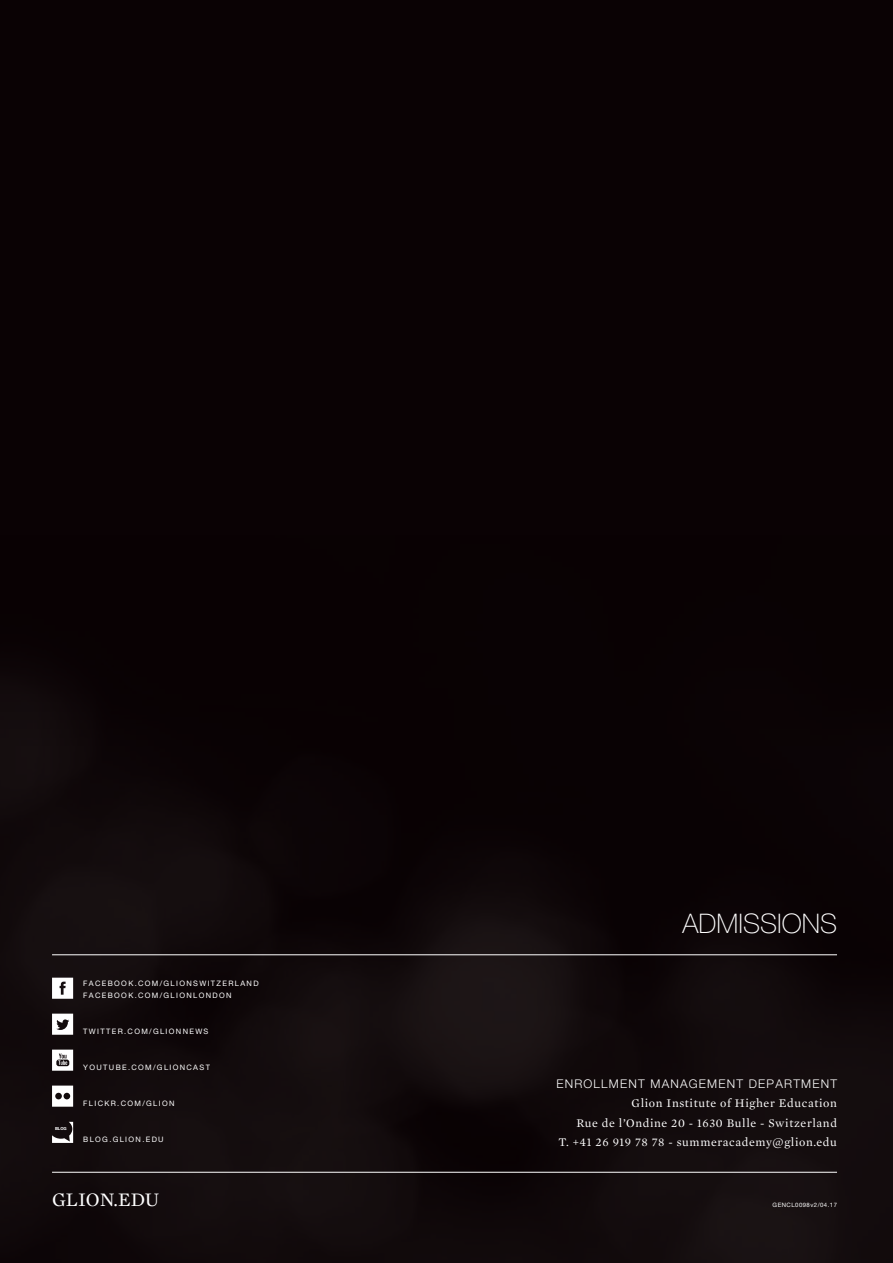
<style>
.page{position:relative;width:893px;height:1263px;background:#0a0204}
.page>*{position:absolute;margin:0;border:0;box-sizing:border-box;transform-origin:0 0}
.t1{font:100 27px "Helvetica Neue LT Pro";color:#fff}
.t2{font:19.5px "Mercury Text G1 Roman";color:#fff}
.t3{font:12px/19.5px "Mercury Text G1 Roman";letter-spacing:.05em;color:#fff;text-align:right}
.t4{font:300 12px "Helvetica Neue LT Pro";letter-spacing:.1em;color:#fff}
.t5{font:7.5px/12px "Helvetica Neue LT Pro";letter-spacing:.18em;color:#fff}
.t6{font:6px "Helvetica Neue LT Pro";letter-spacing:.08em;color:#fff}
.t7{font:700 4.2px "Helvetica Neue LT Pro";color:#fff}
</style>
<div class="page">
<img style="left:0;top:712px;width:893px;height:551px">
<svg style="left:52px;top:1014px;width:21px;height:21px"></svg>
<svg style="left:52px;top:1085px;width:21px;height:22px"></svg>
<svg style="left:52px;top:978px;width:21px;height:21px"></svg>
<svg style="left:52px;top:1122px;width:21px;height:21px"></svg>
<svg style="left:52px;top:1049px;width:21px;height:22px"></svg>
<hr style="left:52px;top:1172px;width:785px;height:1px;background:#fff">
<hr style="left:52px;top:954px;width:785px;height:1px;background:#fff">
<p class="t7" style="left:55px;top:1126px;width:13px">Blog</p>
<p class="t5" style="left:83px;top:977px;width:177px">FACEBOOK.COM/GLIONSWITZERLAND<br>FACEBOOK.COM/GLIONLONDON</p>
<p class="t5" style="left:83px;top:1025px;width:127px">TWITTER.COM/GLIONN EWS</p>
<p class="t5" style="left:83px;top:1061px;width:128px">YOUTUBE.COM/GLIONCAST</p>
<p class="t5" style="left:83px;top:1097px;width:93px">FLICKR.COM/GLION</p>
<p class="t5" style="left:83px;top:1133px;width:82px">BLOG.GLION.EDU</p>
<h2 class="t2" style="left:52px;top:1188px;width:14px">glion</h2>
<h2 class="t2" style="left:114px;top:1188px;width:19px">.edu</h2>
<h1 class="t1" style="left:683px;top:908px;width:71px">ADMISSIONS</h1>
<h3 class="t4" style="left:556px;top:1076px;width:282px">ENROLLMENT MANAGEMENT DEPARTMENT</h3>
<h3 class="t3" style="left:558px;top:1093px;width:280px">Glion Institute of Higher Education<br>Rue de l’Ondine 20 - 1630 Bulle - Switzerland<br>T. +41 26 919 78 78 - summeracademy@glion.edu</h3>
<p class="t6" style="left:773px;top:1201px;width:6px">GENCL</p>
<p class="t6" style="left:795px;top:1201px;width:43px">0098V2/04.17</p>
</div>
